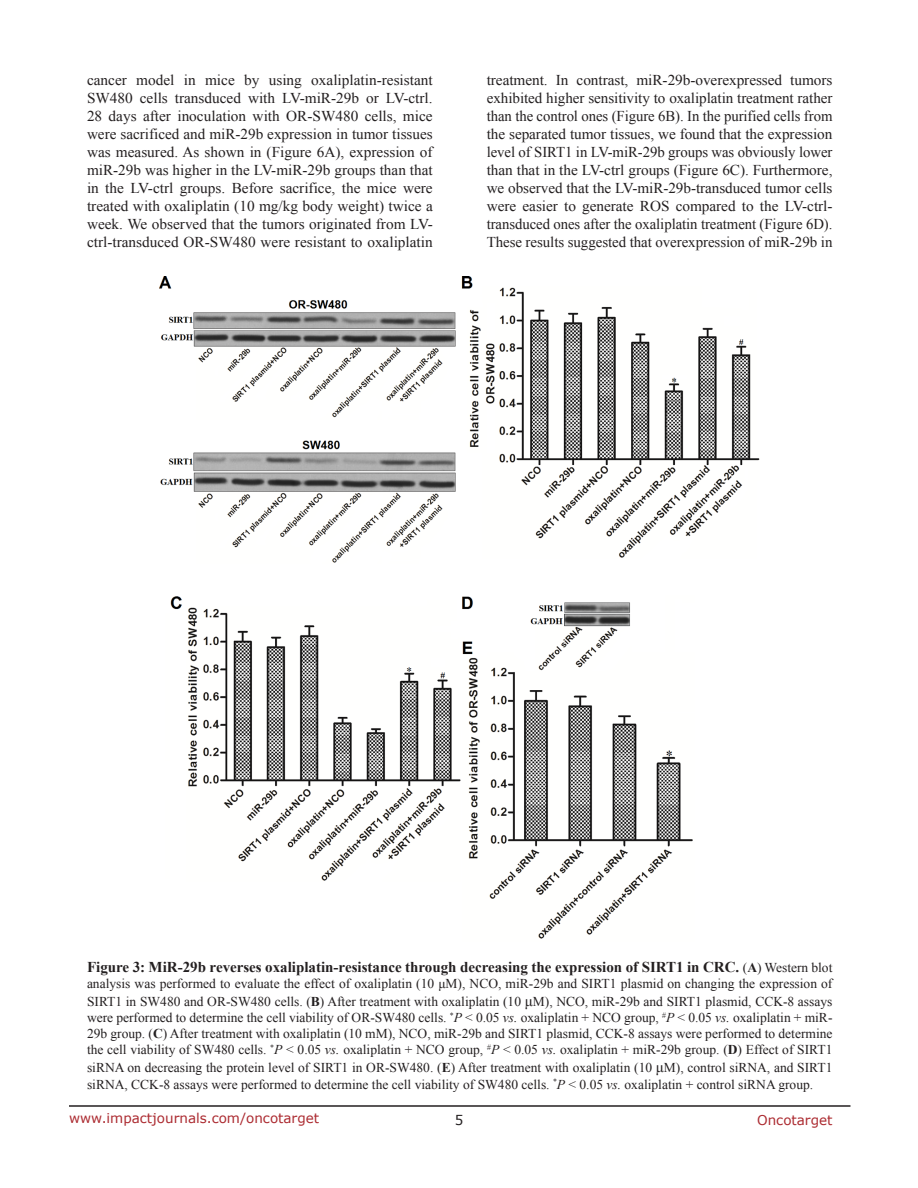
<style>
.page{position:relative;width:918px;height:1188px;background:#fff}
.page>*{position:absolute;margin:0;border:0;box-sizing:border-box;transform-origin:0 0}
.BodyText{font:15px/18px "Times New Roman";color:#231f20;text-align:justify}
.FigureText{font:700 15px "Times New Roman";color:#231f20}
.FigureText-2{font:13.5px/16.2px "Times New Roman";color:#231f20}
.t1{font:13.5px "Verdana";color:#ac2b31}
.t2{font:13.5px "Verdana";color:#231f20}
.s1{font-weight:400;font-size:13.5px}
.s2{font-size:13.5px}
.s3{font-weight:700}
.s4{font-size:15px}
.s5{font-style:italic}
</style>
<div class="page">
<hr style="left:69px;top:1105px;width:781px;height:2px;background:#231f20">
<img style="left:160px;top:276px;width:600px;height:663px">
<p class="BodyText" style="left:87px;top:71px;width:347px">cancer model in mice by using oxaliplatin-resistant SW480 cells transduced with LV-miR-29b or LV-ctrl.<br>28 days after inoculation with OR-SW480 cells, mice were sacrificed and miR-29b expression in tumor tissues was measured. As shown in (Figure 6A), expression of miR-29b was higher in the LV-miR-29b groups than that in the LV-ctrl groups. Before sacrifice, the mice were treated with oxaliplatin (10 mg/kg body weight) twice a week. We observed that the tumors originated from LV&shy;ctrl-transduced OR-SW480 were resistant to oxaliplatin</p>
<p class="BodyText" style="left:487px;top:71px;width:347px">treatment. In contrast, miR-29b-overexpressed tumors exhibited higher sensitivity to oxaliplatin treatment rather than the control ones (Figure 6B). In the purified cells from the separated tumor tissues, we found that the expression level of SIRT1 in LV-miR-29b groups was obviously lower than that in the LV-ctrl groups (Figure 6C). Furthermore, we observed that the LV-miR-29b-transduced tumor cells were easier to generate ROS compared to the LV-ctrl&shy;transduced ones after the oxaliplatin treatment (Figure 6D).<br>These results suggested that overexpression of miR-29b in</p>
<p class="FigureText" style="left:87px;top:956px;width:747px">Figure 3: MiR-29b reverses oxaliplatin-resistance through decreasing the expression of SIRT1 in CRC. <span class="s1">(</span><span class="s2">A</span><span class="s1">) Western blot</span></p>
<p class="FigureText-2" style="left:87px;top:974px;width:747px;line-height:18px">analysis was performed to evaluate the effect of oxaliplatin (10 μM), NCO, miR-29b and SIRT1 plasmid on changing the expression of<br>SIRT1 in SW480 and OR-SW480 cells. (<span class="s3">B</span>) After treatment with oxaliplatin (10 <span class="s4">μ</span>M), NCO, miR-29b and SIRT1 plasmid, CCK-8 assays</p>
<p class="FigureText-2" style="left:87px;top:1009px;width:747px;text-align:justify">were performed to determine the cell viability of OR-SW480 cells. <sup>*</sup><span class="s5">P</span> &lt; 0.05 <span class="s5">vs.</span> oxaliplatin + NCO group, <sup>#</sup><span class="s5">P</span> &lt; 0.05 <span class="s5">vs.</span> oxaliplatin + miR-29b group. (<span class="s3">C</span>) After treatment with oxaliplatin (10 mM), NCO, miR-29b and SIRT1 plasmid, CCK-8 assays were performed to determine the cell viability of SW480 cells. <sup>*</sup><span class="s5">P</span> &lt; 0.05 <span class="s5">vs.</span> oxaliplatin + NCO group, <sup>#</sup><span class="s5">P</span> &lt; 0.05 <span class="s5">vs.</span> oxaliplatin + miR-29b group. (<span class="s3">D</span>) Effect of SIRT1</p>
<p class="FigureText-2" style="left:87px;top:1060px;width:747px">siRNA on decreasing the protein level of SIRT1 in OR-SW480. (<span class="s3">E</span>) After treatment with oxaliplatin (10 <span class="s4">μ</span>M), control siRNA, and SIRT1 siRNA, CCK-8 assays were performed to determine the cell viability of SW480 cells. <sup>*</sup><span class="s5">P</span> &lt; 0.05 <span class="s5">vs.</span> oxaliplatin + control siRNA group.</p>
<p class="t1" style="left:69px;top:1109px;width:252px">www.impactjournals.com/oncotarget</p>
<p class="t2" style="left:455px;top:1111px;width:10px">5</p>
<p class="t1" style="left:757px;top:1111px;width:77px">Oncotarget</p>
</div>
